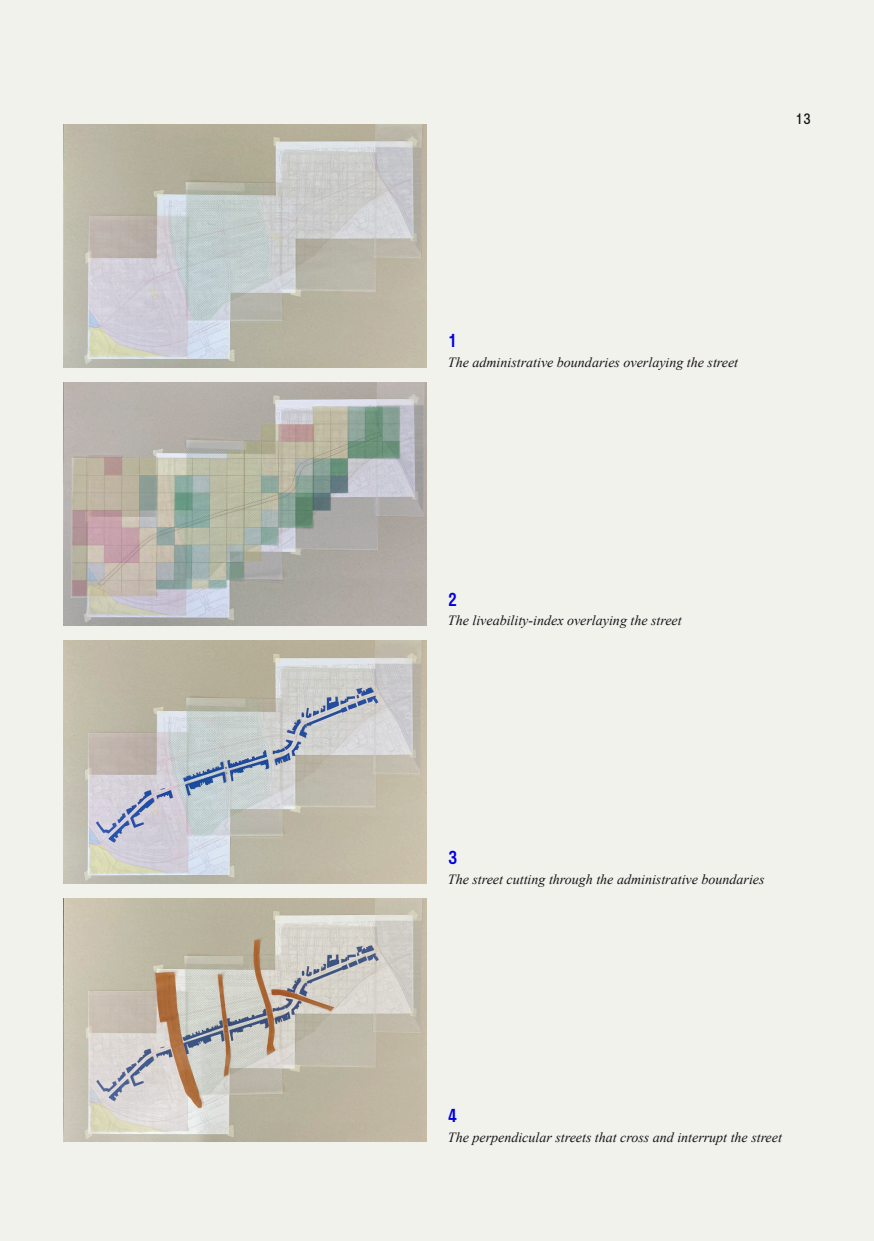
<style>
.page{position:relative;width:874px;height:1241px;background:#fff}
.page>*{position:absolute;margin:0;border:0;box-sizing:border-box;transform-origin:0 0}
.Kopje_Blauw{font:500 17.5px "Stratos";color:#0000e5}
.onderschrift{font:italic 14px "Times New Roman";color:#161317}
.t1{font:14px "Stratos";color:#161317}
</style>
<div class="page">
<div style="left:0;top:0;width:873px;height:1240px;background:#f2f2ed"></div>
<img style="left:63px;top:640px;width:363px;height:243px">
<img style="left:63px;top:124px;width:363px;height:243px">
<img style="left:63px;top:898px;width:363px;height:243px">
<img style="left:63px;top:382px;width:363px;height:243px">
<p class="t1" style="left:795px;top:107px;width:17px">13</p>
<p class="Kopje_Blauw" style="left:447px;top:327px;width:11px">1</p>
<p class="onderschrift" style="left:447px;top:353px;width:291px">The administrative boundaries overlaying the street</p>
<p class="Kopje_Blauw" style="left:447px;top:585px;width:11px">2</p>
<p class="onderschrift" style="left:447px;top:611px;width:235px">The liveability-index overlaying the street</p>
<p class="Kopje_Blauw" style="left:447px;top:843px;width:11px">3</p>
<p class="onderschrift" style="left:447px;top:869px;width:318px">The street cutting through the administrative boundaries</p>
<p class="Kopje_Blauw" style="left:447px;top:1101px;width:11px">4</p>
<p class="onderschrift" style="left:447px;top:1127px;width:335px">The perpendicular streets that cross and interrupt the street</p>
</div>
